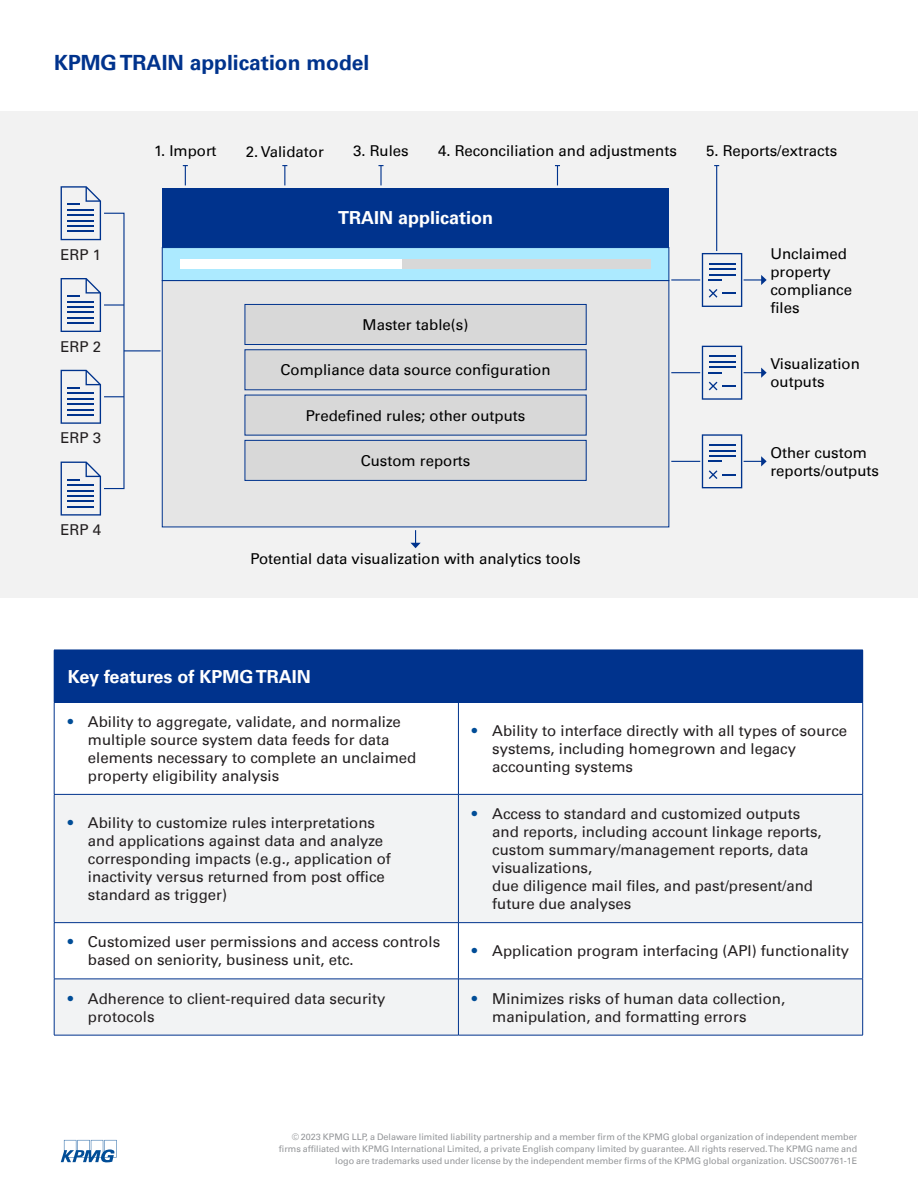
<style>
.page{position:relative;width:918px;height:1188px;background:#fff}
.page>*{position:absolute;margin:0;border:0;box-sizing:border-box;transform-origin:0 0}
.t1{font:700 21px "Univers 65";color:#00338d}
.t2{font:700 18px "Univers 65";color:#fff}
.t3{font:15px/18px "Univers 55 Roman";color:#231f20}
.t4{font:15px/18px "Univers 55 Roman";color:#000}
.t5{font:9px/12px "Univers 55 Roman";color:#939598;text-align:right}
.s1{color:#014d97}
</style>
<div class="page">
<svg style="left:61px;top:1140px;width:56px;height:22px"></svg>
<div style="left:0;top:111px;width:918px;height:486px;background:#f2f2f2"></div>
<svg style="left:61px;top:186px;width:40px;height:54px"></svg>
<svg style="left:61px;top:278px;width:40px;height:54px"></svg>
<svg style="left:61px;top:462px;width:40px;height:54px"></svg>
<div style="left:162px;top:188px;width:507px;height:60px;background:#00338d"></div>
<div style="left:162px;top:280px;width:507px;height:247px;background:#e5e5e5"></div>
<div style="left:162px;top:247px;width:507px;height:34px;background:#aceaff;border:1px solid #00338d"></div>
<div style="left:245px;top:304px;width:341px;height:41px;background:#d8d8d8"></div>
<div style="left:245px;top:304px;width:341px;height:41px;border:1px solid #00338d"></div>
<div style="left:245px;top:350px;width:341px;height:40px;background:#d8d8d8"></div>
<div style="left:245px;top:395px;width:341px;height:40px;background:#d8d8d8"></div>
<div style="left:245px;top:440px;width:341px;height:40px;background:#d8d8d8"></div>
<div style="left:245px;top:440px;width:341px;height:41px;border:1px solid #00338d"></div>
<div style="left:401px;top:259px;width:250px;height:10px;background:#d8d8d8"></div>
<div style="left:180px;top:259px;width:221px;height:10px;background:#fff"></div>
<svg style="left:702px;top:253px;width:65px;height:54px"></svg>
<hr style="left:671px;top:279px;width:29px;height:2px;background:#00338d">
<svg style="left:671px;top:346px;width:96px;height:54px"></svg>
<svg style="left:671px;top:434px;width:96px;height:54px"></svg>
<svg style="left:410px;top:530px;width:11px;height:18px"></svg>
<svg style="left:555px;top:165px;width:5px;height:20px"></svg>
<svg style="left:378px;top:165px;width:6px;height:20px"></svg>
<svg style="left:282px;top:165px;width:5px;height:20px"></svg>
<svg style="left:183px;top:165px;width:5px;height:20px"></svg>
<hr style="left:716px;top:166px;width:1px;height:85px;background:#00338d">
<hr style="left:104px;top:304px;width:20px;height:2px;background:#00338d">
<svg style="left:61px;top:370px;width:62px;height:54px"></svg>
<hr style="left:124px;top:350px;width:36px;height:1px;background:#00338d">
<div style="left:54px;top:650px;width:809px;height:52px;background:#00338d"></div>
<svg style="left:55px;top:795px;width:807px;height:240px;fill:#f2f3f4"></svg>
<hr style="left:54px;top:702px;width:404px;height:1px;background:#00338d">
<hr style="left:54px;top:702px;width:1px;height:92px;background:#00338d">
<hr style="left:458px;top:702px;width:405px;height:1px;background:#00338d">
<hr style="left:458px;top:702px;width:1px;height:92px;background:#00338d">
<hr style="left:862px;top:702px;width:1px;height:92px;background:#00338d">
<hr style="left:54px;top:794px;width:404px;height:1px;background:#00338d">
<hr style="left:54px;top:795px;width:1px;height:127px;background:#00338d">
<hr style="left:458px;top:794px;width:405px;height:1px;background:#00338d">
<hr style="left:458px;top:795px;width:1px;height:127px;background:#00338d">
<hr style="left:862px;top:795px;width:1px;height:127px;background:#00338d">
<hr style="left:54px;top:922px;width:404px;height:1px;background:#00338d">
<hr style="left:54px;top:923px;width:1px;height:56px;background:#00338d">
<hr style="left:458px;top:922px;width:405px;height:1px;background:#00338d">
<hr style="left:458px;top:923px;width:1px;height:56px;background:#00338d">
<hr style="left:862px;top:923px;width:1px;height:56px;background:#00338d">
<hr style="left:54px;top:979px;width:404px;height:1px;background:#00338d">
<hr style="left:54px;top:979px;width:1px;height:56px;background:#00338d">
<hr style="left:54px;top:1035px;width:404px;height:1px;background:#00338d">
<hr style="left:458px;top:979px;width:405px;height:1px;background:#00338d">
<hr style="left:458px;top:979px;width:1px;height:56px;background:#00338d">
<hr style="left:862px;top:979px;width:1px;height:56px;background:#00338d">
<hr style="left:458px;top:1035px;width:405px;height:1px;background:#00338d">
<h1 class="t1" style="left:54px;top:50px;width:317px">KPMG TRAIN application model</h1>
<p class="t4" style="left:154px;top:141px;width:64px">1. Import</p>
<p class="t4" style="left:246px;top:143px;width:80px">2. Validator</p>
<p class="t4" style="left:353px;top:141px;width:57px">3. Rules</p>
<p class="t4" style="left:438px;top:141px;width:240px">4. Reconciliation and adjustments</p>
<p class="t4" style="left:706px;top:141px;width:133px">5. Reports/extracts</p>
<p class="t3" style="left:60px;top:246px;width:42px">ERP 1</p>
<p class="t3" style="left:60px;top:337px;width:42px">ERP 2</p>
<p class="t3" style="left:60px;top:429px;width:42px">ERP 3</p>
<p class="t3" style="left:60px;top:521px;width:42px">ERP 4</p>
<p class="t2" style="left:338px;top:207px;width:157px">TRAIN application</p>
<p class="t4" style="left:363px;top:316px;width:107px">Master table(s)</p>
<p class="t4" style="left:281px;top:361px;width:272px">Compliance data source configuration</p>
<p class="t4" style="left:306px;top:406px;width:221px">Predefined rules; other outputs</p>
<p class="t4" style="left:361px;top:452px;width:111px">Custom reports</p>
<p class="t4" style="left:250px;top:550px;width:332px">Potential data visualization with analytics tools</p>
<p class="t4" style="left:770px;top:244px;width:83px">Unclaimed property compliance files</p>
<p class="t4" style="left:770px;top:355px;width:91px">Visualization outputs</p>
<p class="t4" style="left:770px;top:444px;width:110px">Other custom reports/outputs</p>
<p class="t2" style="left:68px;top:666px;width:245px">Key features of KPMG TRAIN</p>
<p class="t3" style="left:88px;top:713px;width:330px;text-indent:-20px"><span class="s1">•</span> Ability to aggregate, validate, and normalize multiple source system data feeds for data elements necessary to complete an unclaimed property eligibility analysis</p>
<p class="t3" style="left:492px;top:722px;width:357px;text-indent:-20px"><span class="s1">•</span> Ability to interface directly with all types of source systems, including homegrown and legacy accounting systems</p>
<p class="t3" style="left:88px;top:814px;width:304px;text-indent:-20px"><span class="s1">•</span> Ability to customize rules interpretations and applications against data and analyze corresponding impacts (e.g., application of inactivity versus returned from post office standard as trigger)</p>
<p class="t3" style="left:492px;top:805px;width:331px;text-indent:-20px"><span class="s1">•</span> Access to standard and customized outputs and reports, including account linkage reports, custom summary/management reports, data visualizations,<br>due diligence mail files, and past/present/and future due analyses</p>
<p class="t3" style="left:88px;top:933px;width:354px;text-indent:-20px"><span class="s1">•</span> Customized user permissions and access controls based on seniority, business unit, etc.</p>
<p class="t3" style="left:472px;top:942px;width:379px"><span class="s1">•</span> Application program interfacing (API) functionality</p>
<p class="t3" style="left:88px;top:989px;width:299px;text-indent:-20px"><span class="s1">•</span> Adherence to client-required data security protocols</p>
<p class="t3" style="left:492px;top:989px;width:295px;text-indent:-20px"><span class="s1">•</span> Minimizes risks of human data collection, manipulation, and formatting errors</p>
<p class="t5" style="left:279px;top:1131px;width:580px">© 2023 KPMG LLP, a Delaware limited liability partnership and a member firm of the KPMG global organization of independent member firms affiliated with KPMG International Limited, a private English company limited by guarantee. All rights reserved. The KPMG name and logo are trademarks used under license by the independent member firms of the KPMG global organization. USCS007761-1E</p>
</div>
